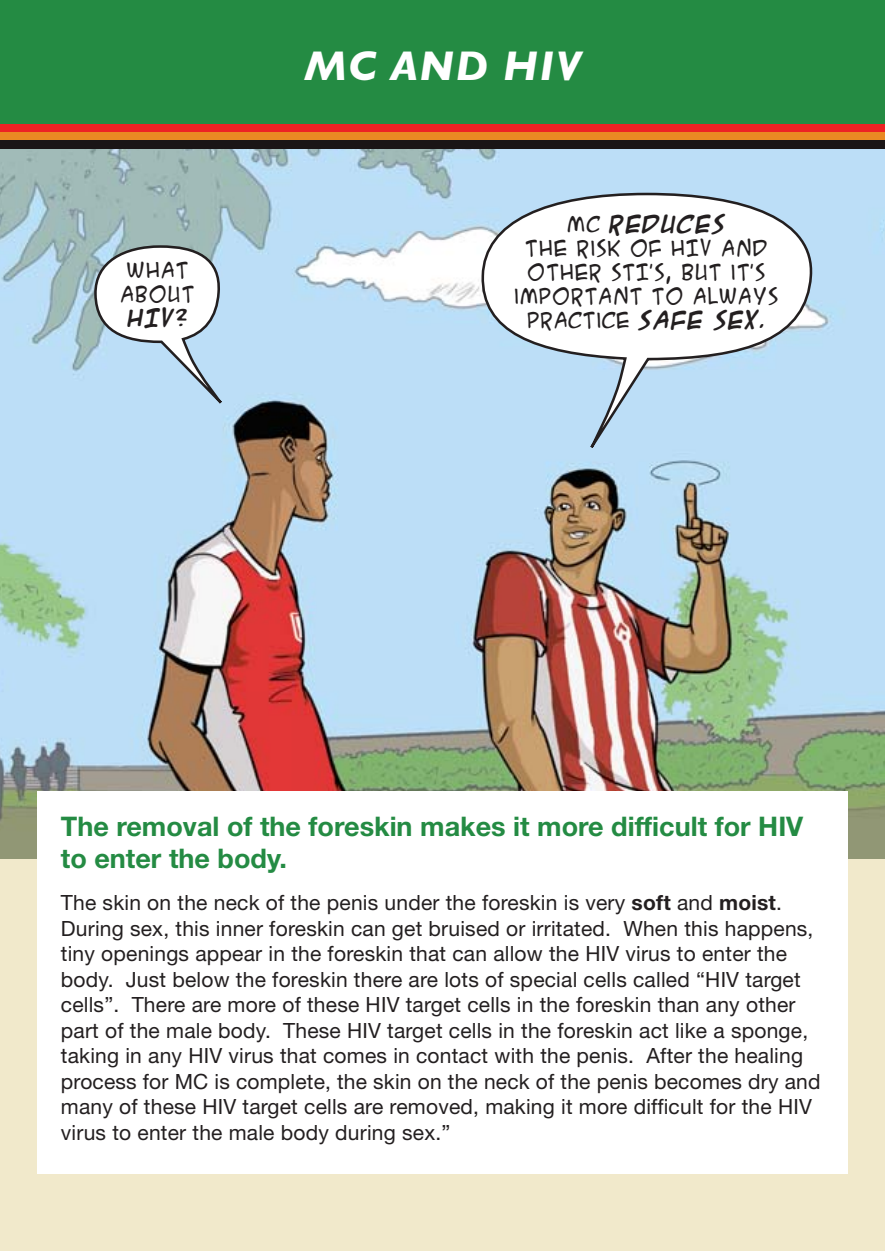
<style>
.page{position:relative;width:885px;height:1251px;background:#fff}
.page>*{position:absolute;margin:0;border:0;box-sizing:border-box;transform-origin:0 0}
.t1{font:italic 700 42px "Gill Sans";letter-spacing:.03em;color:#fff}
.t2{font:700 27px/31.5px "Helvetica Neue LT Std";color:#248b43}
.t3{font:21px/25.5px "Helvetica Neue LT Std";letter-spacing:.01em;color:#231f20}
.t4{font:21px/24px "ACME Secret Agent";letter-spacing:.03em;color:#231f20;text-align:center}
.s1{font-weight:700}
.s2{font-family:"Comic Sans MS"}
</style>
<div class="page">
<div style="left:0;top:0;width:884px;height:1250px;background:#f1e9cb"></div>
<img style="left:0;top:149px;width:884px;height:709px">
<div style="left:0;top:0;width:884px;height:141px;background:#248b43"></div>
<div style="left:0;top:125px;width:884px;height:8px;background:#ed2224"></div>
<div style="left:0;top:133px;width:884px;height:8px;background:#ea8923"></div>
<div style="left:0;top:141px;width:884px;height:8px;background:#1a1516"></div>
<svg style="left:93px;top:244px;width:130px;height:165px;background:#cfdfea"></svg>
<svg style="left:480px;top:191px;width:334px;height:256px;background:#dbe9f4"></svg>
<div style="left:37px;top:791px;width:810px;height:382px;background:#fff"></div>
<p class="t4" style="left:120px;top:259px;width:76px">WHAT<br>ABOUT<br><span class="s1">HIV</span>?</p>
<h1 class="t1" style="left:303px;top:51px;width:279px">MC AND HIV</h1>
<p class="t4" style="left:513px;top:212px;width:266px">MC <span class="s1">REDUCES<br></span>THE RISK OF HIV AND<br>OTHER STI<span class="s2">’</span>S, BUT IT<span class="s2">’</span>S<br>IMPORTANT TO ALWAYS<br>PRACTICE <span class="s1">SAFE SEX</span>.</p>
<p class="t2" style="left:61px;top:813px;width:743px">The removal of the foreskin makes it more difficult for HIV to enter the body.</p>
<p class="t3" style="left:61px;top:891px;width:761px">The skin on the neck of the penis under the foreskin is very <span class="s1">soft</span> and <span class="s1">moist</span>.<br>During sex, this inner foreskin can get bruised or irritated. When this happens, tiny openings appear in the foreskin that can allow the HIV virus to enter the body. Just below the foreskin there are lots of special cells called “HIV target cells”. There are more of these HIV target cells in the foreskin than any other part of the male body. These HIV target cells in the foreskin act like a sponge, taking in any HIV virus that comes in contact with the penis. After the healing process for MC is complete, the skin on the neck of the penis becomes dry and many of these HIV target cells are removed, making it more difficult for the HIV virus to enter the male body during sex.”</p>
</div>
